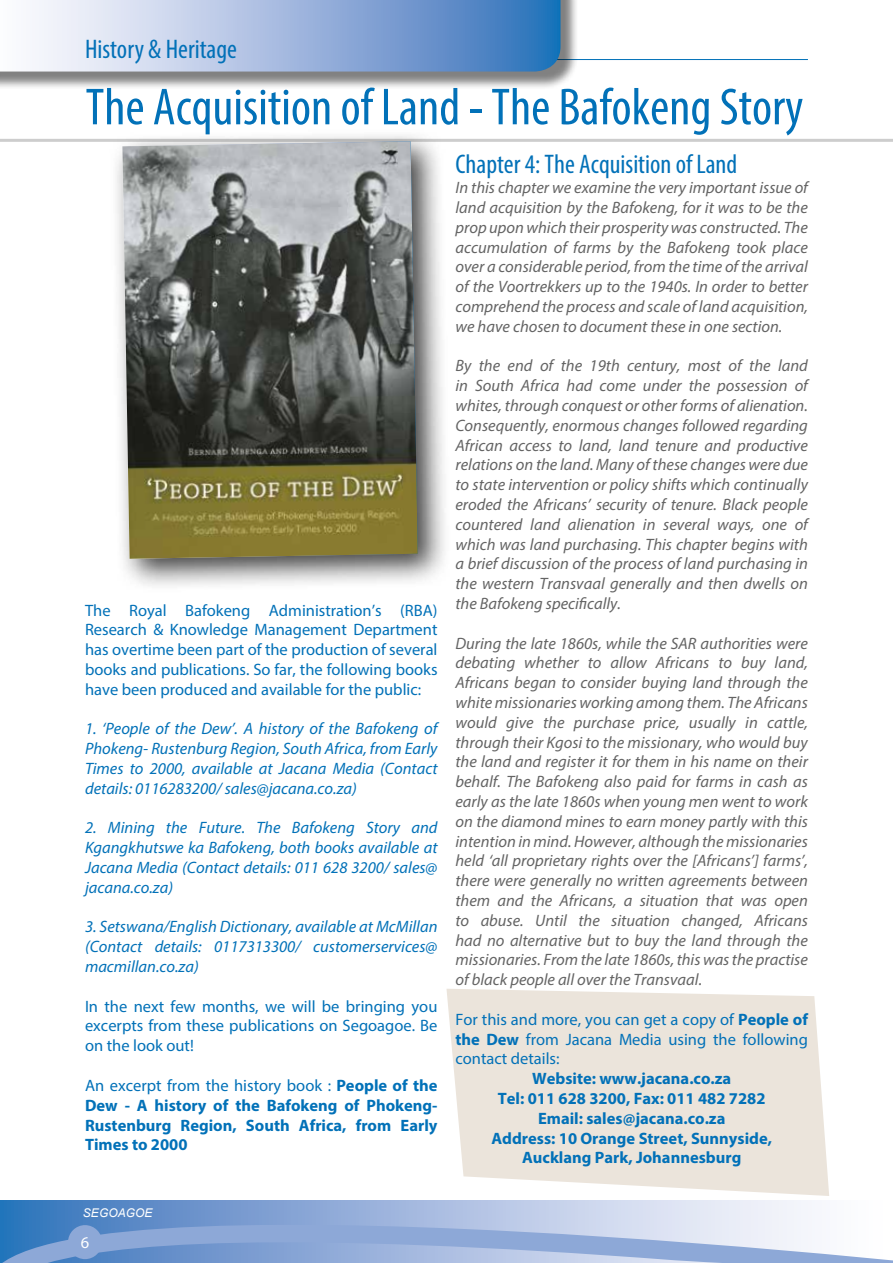
<style>
.page{position:relative;width:893px;height:1263px;background:#fff}
.page>*{position:absolute;margin:0;border:0;box-sizing:border-box;transform-origin:0 0}
.t1{font:condensed 52.5px "Myriad Pro";color:#0271b8}
.t2{font:condensed 27px "Myriad Pro";color:#0271b8}
.t3{font:italic 16.5px/19.8px "Myriad Pro";color:#646464;text-align:justify}
.t4{font:italic 16.5px/19.8px "Myriad Pro";color:#0271b8;text-align:justify}
.t5{font:16.5px/19.8px "Myriad Pro";color:#0271b8;text-align:justify}
.t6{font:700 16.5px/19.8px "Myriad Pro";color:#0271b8;text-align:justify}
.t7{font:16.5px "Myriad Pro";color:#fff}
.t8{font:italic 12px "Arial";color:#fff}
.s1{font-weight:400}
.s2{font-weight:700}
</style>
<div class="page">
<svg style="left:0;top:1200px;width:893px;height:63px;background:#a0b9de"></svg>
<div style="left:68px;top:1225px;width:34px;height:34px;background:#8da8d7;border-radius:50%"></div>
<hr style="left:0;top:59px;width:808px;height:1px;background:#0271b8">
<svg style="left:446px;top:989px;width:383px;height:207px;background:#ede6de"></svg>
<hr style="left:0;top:139px;width:893px;height:3px;background:#cdcdcd">
<svg style="left:0;top:0;width:578px;height:87px;background:#a1b6d3"></svg>
<div style="left:109px;top:128px;width:343px;height:465px;background:#000;opacity:.75"></div>
<img style="left:122px;top:141px;width:296px;height:418px">
<h2 class="t2" style="left:85px;top:33px;width:153px">History &amp; Heritage</h2>
<h1 class="t1" style="left:86px;top:75px;width:719px">The Acquisition of Land - The Bafokeng Story</h1>
<p class="t5" style="left:85px;top:600px;width:354px">The Royal Bafokeng Administration’s (RBA)<br>Research &amp; Knowledge Management Department has overtime been part of the production of several books and publications. So far, the following books have been produced and available for the public:</p>
<p class="t4" style="left:85px;top:719px;width:354px">1. ‘People of the Dew’. A history of the Bafokeng of Phokeng- Rustenburg Region, South Africa, from Early Times to 2000, available at Jacana Media (Contact details: 0116283200/ sales@jacana.co.za)</p>
<p class="t4" style="left:85px;top:818px;width:354px">2. Mining the Future. The Bafokeng Story and Kgangkhutswe ka Bafokeng, both books available at Jacana Media (Contact details: 011 628 3200/ sales@ jacana.co.za)</p>
<p class="t4" style="left:85px;top:917px;width:354px">3. Setswana/English Dictionary, available at McMillan (Contact details: 0117313300/ customerservices@ macmillan.co.za)</p>
<p class="t5" style="left:85px;top:996px;width:354px">In the next few months, we will be bringing you excerpts from these publications on Segoagoe. Be on the look out!</p>
<p class="t6" style="left:85px;top:1075px;width:354px"><span class="s1">An excerpt from the history book :</span> People of the Dew - A history of the Bafokeng of Phokeng-Rustenburg Region, South Africa, from Early Times to 2000</p>
<h2 class="t2" style="left:455px;top:148px;width:283px">Chapter 4: The Acquisition of Land</h2>
<p class="t3" style="left:455px;top:177px;width:354px">In this chapter we examine the very important issue of land acquisition by the Bafokeng, for it was to be the prop upon which their prosperity was constructed. The accumulation of farms by the Bafokeng took place over a considerable period, from the time of the arrival of the Voortrekkers up to the 1940s. In order to better comprehend the process and scale of land acquisition, we have chosen to document these in one section.</p>
<p class="t3" style="left:455px;top:356px;width:354px">By the end of the 19th century, most of the land in South Africa had come under the possession of whites, through conquest or other forms of alienation.<br>Consequently, enormous changes followed regarding African access to land, land tenure and productive relations on the land. Many of these changes were due to state intervention or policy shifts which continually eroded the Africans’ security of tenure. Black people countered land alienation in several ways, one of which was land purchasing. This chapter begins with a brief discussion of the process of land purchasing in the western Transvaal generally and then dwells on the Bafokeng specifically.</p>
<p class="t3" style="left:455px;top:633px;width:354px">During the late 1860s, while the SAR authorities were debating whether to allow Africans to buy land, Africans began to consider buying land through the white missionaries working among them. The Africans would give the purchase price, usually in cattle, through their Kgosi to the missionary, who would buy the land and register it for them in his name on their behalf. The Bafokeng also paid for farms in cash as early as the late 1860s when young men went to work on the diamond mines to earn money partly with this intention in mind. However, although the missionaries held ‘all proprietary rights over the [Africans’] farms’, there were generally no written agreements between them and the Africans, a situation that was open to abuse. Until the situation changed, Africans had no alternative but to buy the land through the missionaries. From the late 1860s, this was the practise of black people all over the Transvaal.</p>
<p class="t5" style="left:455px;top:1009px;width:354px">For this and more, you can get a copy of <span class="s2">People of the Dew</span> from Jacana Media using the following contact details:</p>
<p class="t6" style="left:491px;top:1068px;width:282px;text-align:center">Website: www.jacana.co.za<br>Tel: 011 628 3200, Fax: 011 482 7282<br>Email: sales@jacana.co.za<br>Address: 10 Orange Street, Sunnyside,<br>Aucklang Park, Johannesburg</p>
<p class="t8" style="left:83px;top:1205px;width:71px">SEGOAGOE</p>
<p class="t7" style="left:81px;top:1232px;width:10px">6</p>
</div>
